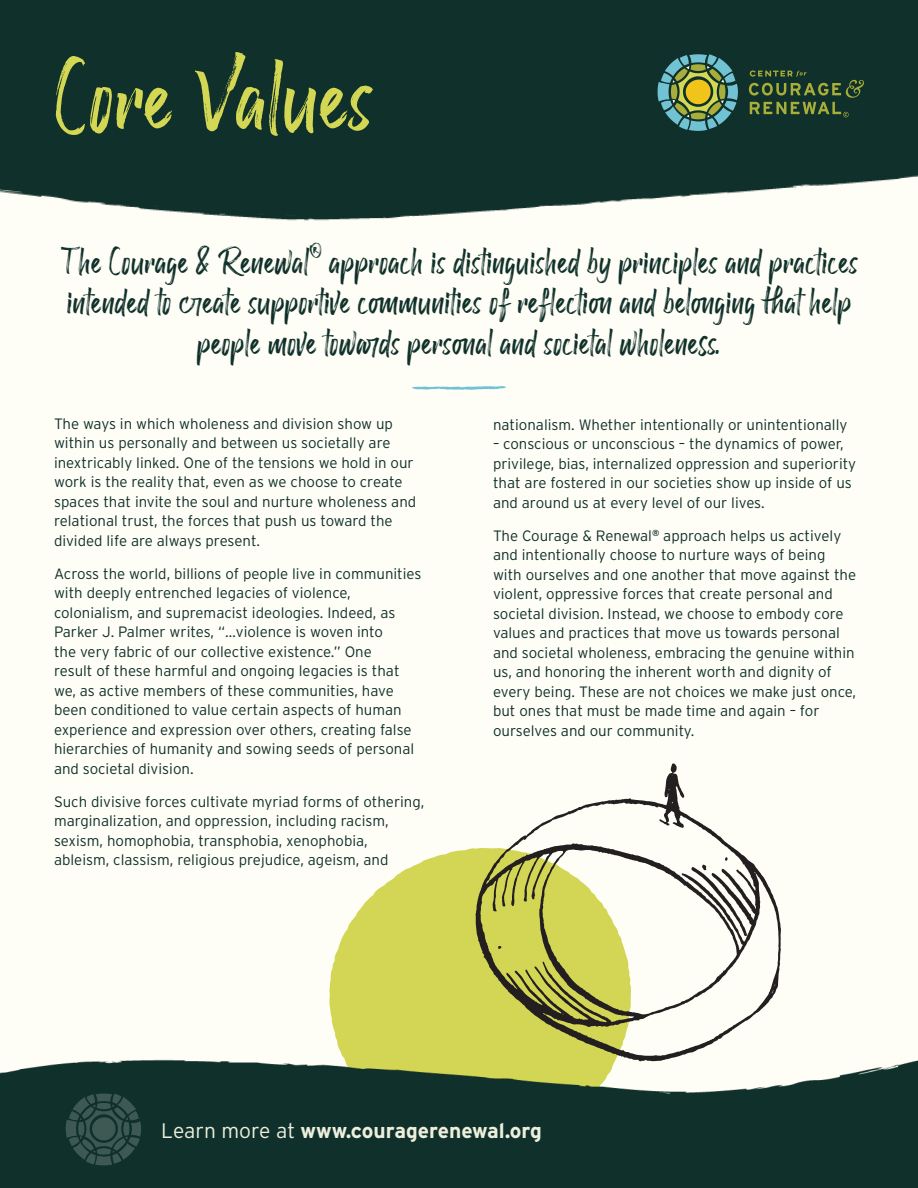
<style>
.page{position:relative;width:918px;height:1188px;background:#fffef6}
.page>*{position:absolute;margin:0;border:0;box-sizing:border-box;transform-origin:0 0}
.t1{font:90px "Raffles Bryant";color:#d3d753}
.t2{font:33px/40.5px "Raffles Bryant";color:#10312b;text-align:center}
.t3{font:700 21px "Interstate";color:#edefdc}
.t4{font:300 15px/19.5px "Interstate";color:#10312b}
.s1{font-weight:300}
</style>
<div class="page">
<svg style="left:329px;top:848px;width:146px;height:180px;fill:#d3d655"></svg>
<img style="left:0;top:0;width:918px;height:221px">
<img style="left:0;top:1028px;width:918px;height:160px">
<svg style="left:66px;top:1094px;width:75px;height:71px;background:#294741"></svg>
<svg style="left:412px;top:386px;width:94px;height:4px"></svg>
<svg style="left:475px;top:763px;width:306px;height:299px"></svg>
<svg style="left:691px;top:857px;width:56px;height:79px"></svg>
<svg style="left:658px;top:54px;width:80px;height:77px;background:#5e815f"></svg>
<svg style="left:749px;top:70px;width:115px;height:47px;background:#324d2e"></svg>
<p class="t1" style="left:54px;top:38px;width:320px">Core Values</p>
<p class="t2" style="left:60px;top:243px;width:800px">T he Courage &amp; Renewal<sup>®</sup> approach is distinguished by principles and practices intended to create supportive communities of reflection and belonging that help people move towards personal and societal wholeness.</p>
<p class="t4" style="left:54px;top:414px;width:364px">The ways in which wholeness and division show up within us personally and between us societally are inextricably linked. One of the tensions we hold in our work is the reality that, even as we choose to create spaces that invite the soul and nurture wholeness and relational trust, the forces that push us toward the divided life are always present.</p>
<p class="t4" style="left:54px;top:564px;width:369px">Across the world, billions of people live in communities with deeply entrenched legacies of violence, colonialism, and supremacist ideologies. Indeed, as Parker J. Palmer writes, “…violence is woven into<br>the very fabric of our collective existence.” One<br>result of these harmful and ongoing legacies is that we, as active members of these communities, have been conditioned to value certain aspects of human experience and expression over others, creating false hierarchies of humanity and sowing seeds of personal and societal division.</p>
<p class="t4" style="left:54px;top:792px;width:372px">Such divisive forces cultivate myriad forms of othering, marginalization, and oppression, including racism, sexism, homophobia, transphobia, xenophobia, ableism, classism, religious prejudice, ageism, and</p>
<p class="t4" style="left:493px;top:414px;width:356px">nationalism. Whether intentionally or unintentionally</p>
<p class="t4" style="left:493px;top:434px;width:365px">– conscious or unconscious – the dynamics of power, privilege, bias, internalized oppression and superiority that are fostered in our societies show up inside of us and around us at every level of our lives.</p>
<p class="t4" style="left:493px;top:525px;width:365px">The Courage &amp; Renewal<sup>®</sup> approach helps us actively and intentionally choose to nurture ways of being with ourselves and one another that move against the violent, oppressive forces that create personal and societal division. Instead, we choose to embody core values and practices that move us towards personal and societal wholeness, embracing the genuine within us, and honoring the inherent worth and dignity of every being. These are not choices we make just once, but ones that must be made time and again – for ourselves and our community.</p>
<p class="t3" style="left:161px;top:1119px;width:382px"><span class="s1">Learn more at</span> www.couragerenewal.org</p>
</div>
